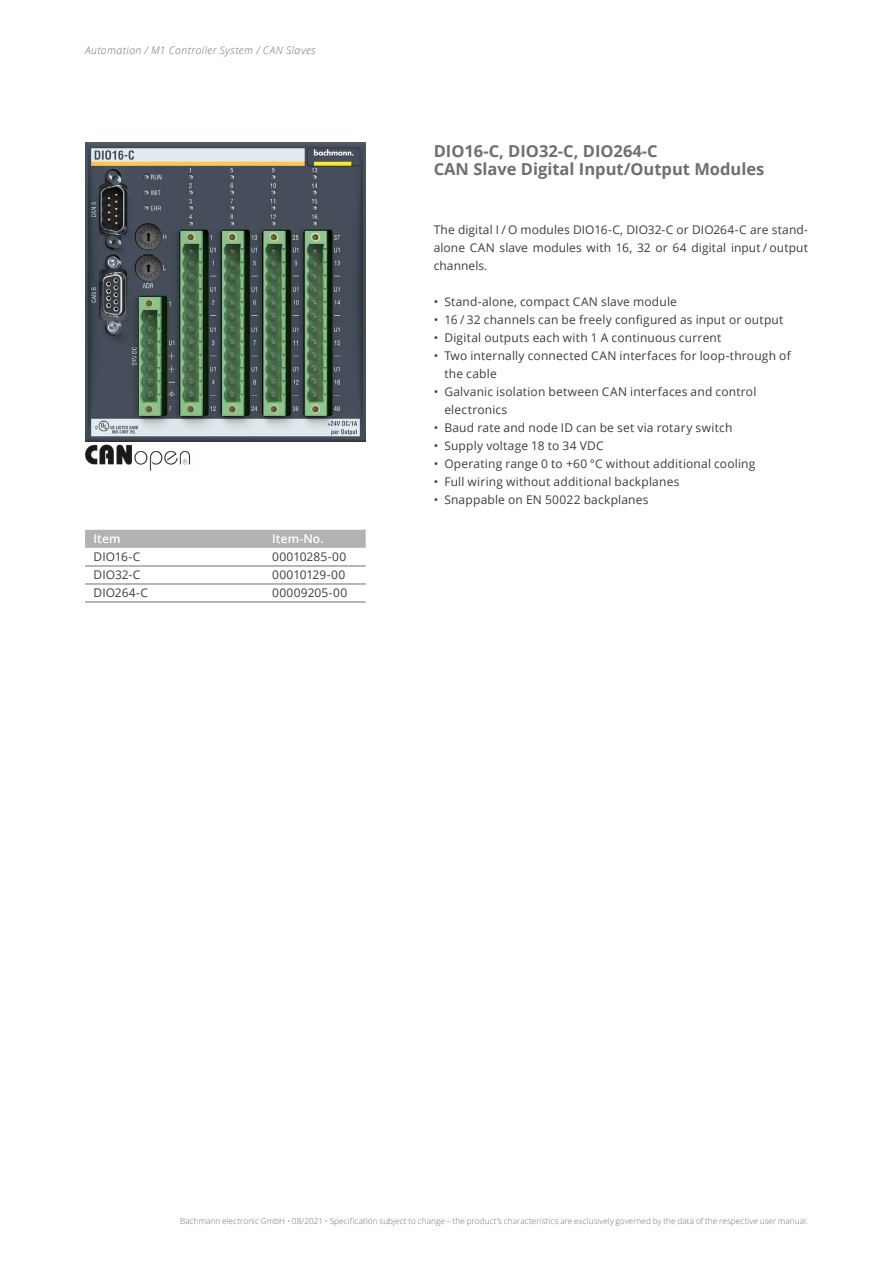
<style>
.page{position:relative;width:893px;height:1263px;background:#fff}
.page>*{position:absolute;margin:0;border:0;box-sizing:border-box;transform-origin:0 0}
.t1{font:700 16.5px/18px "Open Sans";color:#706f6f}
.t2{font:12px/18px "Open Sans";letter-spacing:.015em;color:#3c3c3b}
.t3{font:600 12px "Open Sans";letter-spacing:.01em;color:#fff}
.t4{font:12px "Open Sans";letter-spacing:-.005em;color:#3c3c3b}
.t5{font:italic 300 10.5px "Open Sans";letter-spacing:.04em;color:#706f6f}
.t6{font:300 8.25px "Open Sans";letter-spacing:.005em;color:#706f6f}
</style>
<div class="page">
<img style="left:85px;top:444px;width:105px;height:27px">
<img style="left:85px;top:143px;width:281px;height:299px">
<div style="left:85px;top:530px;width:281px;height:18px;background:#b3b2b2"></div>
<hr style="left:85px;top:566px;width:281px;height:1px;background:#706f6f">
<hr style="left:85px;top:584px;width:281px;height:1px;background:#706f6f">
<hr style="left:85px;top:602px;width:281px;height:1px;background:#706f6f">
<p class="t5" style="left:85px;top:43px;width:232px">Automation / M1 Controller System / CAN Slaves</p>
<p class="t3" style="left:94px;top:530px;width:29px">Item</p>
<p class="t3" style="left:272px;top:530px;width:53px">Item-No.</p>
<p class="t2" style="left:94px;top:547px;width:48px">DIO16-C</p>
<p class="t2" style="left:272px;top:547px;width:76px">00010285-00</p>
<p class="t2" style="left:94px;top:565px;width:48px">DIO32-C</p>
<p class="t4" style="left:272px;top:566px;width:75px">00010129-00</p>
<p class="t2" style="left:94px;top:583px;width:56px">DIO264-C</p>
<p class="t2" style="left:272px;top:583px;width:77px">00009205-00</p>
<h1 class="t1" style="left:434px;top:142px;width:332px">DIO16-C, DIO32-C, DIO264-C<br>CAN Slave Digital Input/Output Modules</h1>
<p class="t2" style="left:434px;top:221px;width:376px;text-align:justify">The digital I / O modules DIO16-C, DIO32-C or DIO264-C are stand&shy;alone CAN slave modules with 16, 32 or 64 digital input / output channels.</p>
<p class="t2" style="left:434px;top:293px;width:245px">• Stand-alone, compact CAN slave module</p>
<p class="t2" style="left:434px;top:311px;width:351px">• 16 / 32 channels can be freely configured as input or output</p>
<p class="t2" style="left:434px;top:329px;width:289px">• Digital outputs each with 1 A continuous current</p>
<p class="t2" style="left:444px;top:347px;width:348px;text-indent:-11px">• Two internally connected CAN interfaces for loop-through of the cable</p>
<p class="t2" style="left:444px;top:383px;width:314px;text-indent:-11px">• Galvanic isolation between CAN interfaces and control electronics</p>
<p class="t2" style="left:434px;top:419px;width:300px">• Baud rate and node ID can be set via rotary switch</p>
<p class="t2" style="left:434px;top:437px;width:172px">• Supply voltage 18 to 34 VDC</p>
<p class="t2" style="left:434px;top:455px;width:323px">• Operating range 0 to +60 °C without additional cooling</p>
<p class="t2" style="left:434px;top:473px;width:247px">• Full wiring without additional backplanes</p>
<p class="t2" style="left:434px;top:491px;width:216px">• Snappable on EN 50022 backplanes</p>
<p class="t6" style="left:180px;top:1216px;width:629px">Bachmann electronic GmbH • 08/2021 • Specification subject to change – the product’s characteristics are exclusively governed by the data of the respective user manual.</p>
</div>
